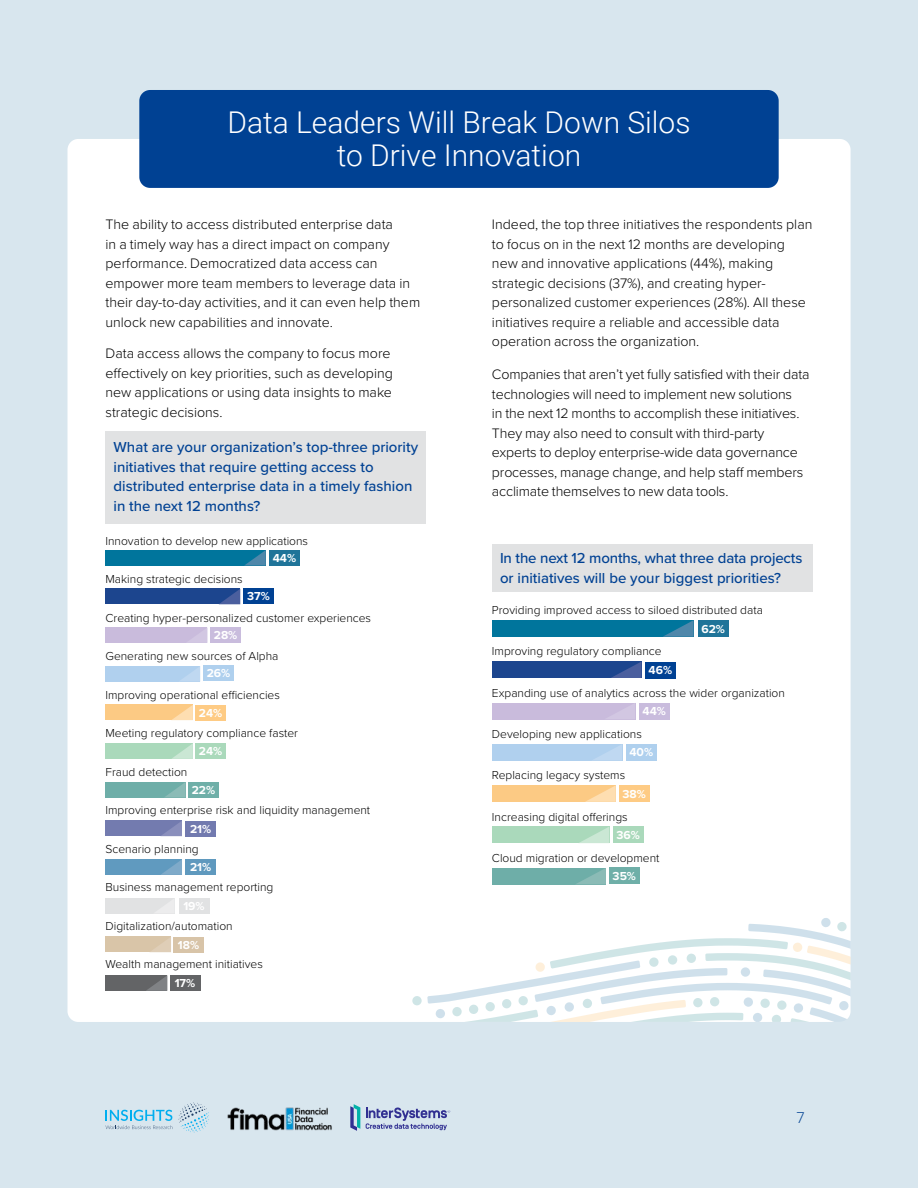
<style>
.page{position:relative;width:918px;height:1188px;background:#d8e6ee}
.page>*{position:absolute;margin:0;border:0;box-sizing:border-box;transform-origin:0 0}
.t1{font:300 30px/33px "Roboto";color:#fff;text-align:center}
.t2{font:500 15px/19.5px "Proxima Nova";color:#004193}
.t3{font:300 15px "Roboto";color:#004193}
.t4{font:300 14.25px/19.5px "Proxima Nova";color:#000}
.t5{font:300 12px "Proxima Nova";color:#000}
.t6{font:700 12px "Proxima Nova";color:#fff}
</style>
<div class="page">
<div style="left:68px;top:139px;width:783px;height:883px;background:#fff;border-radius:11px"></div>
<div style="left:139px;top:90px;width:640px;height:98px;background:#004193;border-radius:11px"></div>
<svg style="left:412px;top:917px;width:439px;height:105px"></svg>
<svg style="left:350px;top:1104px;width:10px;height:27px"></svg>
<svg style="left:366px;top:1108px;width:84px;height:22px"></svg>
<svg style="left:179px;top:1103px;width:30px;height:30px"></svg>
<svg style="left:106px;top:1110px;width:66px;height:19px"></svg>
<img style="left:227px;top:1107px;width:105px;height:23px">
<div style="left:492px;top:868px;width:114px;height:16px;background:#6eaea8"></div>
<div style="left:492px;top:827px;width:117px;height:16px;background:#aad9bb"></div>
<div style="left:492px;top:785px;width:124px;height:17px;background:#fcca84"></div>
<div style="left:492px;top:744px;width:130px;height:17px;background:#b0d0ee"></div>
<div style="left:492px;top:703px;width:143px;height:16px;background:#c9bbdc"></div>
<div style="left:492px;top:661px;width:150px;height:17px;background:#1c458e"></div>
<div style="left:492px;top:620px;width:202px;height:17px;background:#00759c"></div>
<svg style="left:663px;top:620px;width:31px;height:17px"></svg>
<svg style="left:611px;top:662px;width:31px;height:16px"></svg>
<svg style="left:607px;top:704px;width:28px;height:15px"></svg>
<svg style="left:594px;top:745px;width:28px;height:15px"></svg>
<svg style="left:585px;top:785px;width:31px;height:17px"></svg>
<svg style="left:579px;top:827px;width:30px;height:16px"></svg>
<svg style="left:577px;top:868px;width:29px;height:16px"></svg>
<div style="left:106px;top:432px;width:320px;height:92px;background:#e1e2e3"></div>
<div style="left:106px;top:975px;width:61px;height:16px;background:#636466"></div>
<div style="left:106px;top:937px;width:65px;height:15px;background:#d9c5a8"></div>
<div style="left:106px;top:898px;width:69px;height:15px;background:#e1e2e3"></div>
<div style="left:106px;top:859px;width:76px;height:16px;background:#609abf"></div>
<div style="left:106px;top:821px;width:76px;height:15px;background:#737baf"></div>
<div style="left:106px;top:782px;width:80px;height:15px;background:#6eaea8"></div>
<div style="left:106px;top:743px;width:87px;height:16px;background:#aad9bb"></div>
<div style="left:106px;top:705px;width:87px;height:15px;background:#fcca84"></div>
<div style="left:106px;top:666px;width:94px;height:16px;background:#b0d0ee"></div>
<div style="left:106px;top:627px;width:101px;height:16px;background:#c9bbdc"></div>
<div style="left:106px;top:589px;width:134px;height:15px;background:#1c458e"></div>
<div style="left:106px;top:550px;width:160px;height:16px;background:#00759c"></div>
<svg style="left:244px;top:550px;width:22px;height:16px"></svg>
<svg style="left:219px;top:589px;width:21px;height:15px"></svg>
<svg style="left:188px;top:629px;width:19px;height:13px"></svg>
<svg style="left:180px;top:667px;width:20px;height:14px"></svg>
<svg style="left:172px;top:705px;width:21px;height:15px"></svg>
<svg style="left:172px;top:744px;width:21px;height:15px"></svg>
<svg style="left:165px;top:782px;width:21px;height:15px"></svg>
<svg style="left:161px;top:821px;width:21px;height:15px"></svg>
<svg style="left:161px;top:860px;width:21px;height:15px"></svg>
<svg style="left:153px;top:900px;width:22px;height:14px"></svg>
<svg style="left:151px;top:937px;width:20px;height:15px"></svg>
<svg style="left:146px;top:976px;width:21px;height:15px"></svg>
<div style="left:270px;top:550px;width:30px;height:16px;background:#1f7499"></div>
<div style="left:698px;top:621px;width:30px;height:16px;background:#1f7499"></div>
<div style="left:645px;top:662px;width:30px;height:16px;background:#004193"></div>
<div style="left:639px;top:703px;width:30px;height:17px;background:#c9bcdd"></div>
<div style="left:626px;top:744px;width:30px;height:16px;background:#afd0ee"></div>
<div style="left:619px;top:785px;width:30px;height:17px;background:#fecb84"></div>
<div style="left:613px;top:826px;width:30px;height:17px;background:#aad9bb"></div>
<div style="left:609px;top:867px;width:30px;height:17px;background:#6fafa8"></div>
<div style="left:186px;top:821px;width:30px;height:15px;background:#727aaf"></div>
<div style="left:186px;top:859px;width:30px;height:16px;background:#5f99be"></div>
<div style="left:244px;top:589px;width:30px;height:15px;background:#004193"></div>
<div style="left:211px;top:627px;width:30px;height:16px;background:#c9bcdd"></div>
<div style="left:196px;top:705px;width:30px;height:15px;background:#fecb84"></div>
<div style="left:174px;top:937px;width:30px;height:15px;background:#d8c4a8"></div>
<div style="left:170px;top:975px;width:30px;height:16px;background:#636466"></div>
<div style="left:196px;top:743px;width:30px;height:16px;background:#aad9bb"></div>
<div style="left:204px;top:666px;width:30px;height:15px;background:#afd0ee"></div>
<div style="left:189px;top:782px;width:30px;height:16px;background:#6fafa8"></div>
<div style="left:179px;top:898px;width:30px;height:16px;background:#e1e2e3"></div>
<div style="left:492px;top:545px;width:320px;height:47px;background:#e1e2e3"></div>
<h1 class="t1" style="left:227px;top:105px;width:465px">Data Leaders Will Break Down Silos to Drive Innovation</h1>
<p class="t4" style="left:106px;top:214px;width:316px">The ability to access distributed enterprise data<br>in a timely way has a direct impact on company performance. Democratized data access can empower more team members to leverage data in their day-to-day activities, and it can even help them unlock new capabilities and innovate.</p>
<p class="t4" style="left:106px;top:343px;width:289px">Data access allows the company to focus more effectively on key priorities, such as developing new applications or using data insights to make strategic decisions.</p>
<p class="t2" style="left:114px;top:437px;width:306px">What are your organization’s top-three priority initiatives that require getting access to distributed enterprise data in a timely fashion in the next 12 months?</p>
<p class="t5" style="left:106px;top:532px;width:204px">Innovation to develop new applications</p>
<p class="t5" style="left:106px;top:570px;width:139px">Making strategic decisions</p>
<p class="t5" style="left:106px;top:609px;width:267px">Creating hyper-personalized customer experiences</p>
<p class="t5" style="left:106px;top:647px;width:175px">Generating new sources of Alpha</p>
<p class="t5" style="left:106px;top:686px;width:176px">Improving operational efficiencies</p>
<p class="t5" style="left:106px;top:724px;width:194px">Meeting regulatory compliance faster</p>
<p class="t5" style="left:106px;top:763px;width:83px">Fraud detection</p>
<p class="t5" style="left:106px;top:801px;width:266px">Improving enterprise risk and liquidity management</p>
<p class="t5" style="left:106px;top:840px;width:95px">Scenario planning</p>
<p class="t5" style="left:106px;top:878px;width:169px">Business management reporting</p>
<p class="t5" style="left:106px;top:917px;width:129px">Digitalization/automation</p>
<p class="t5" style="left:106px;top:955px;width:159px">Wealth management initiatives</p>
<p class="t6" style="left:273px;top:549px;width:25px">44%</p>
<p class="t6" style="left:247px;top:588px;width:24px">37%</p>
<p class="t6" style="left:214px;top:626px;width:25px">28%</p>
<p class="t6" style="left:207px;top:665px;width:25px">26%</p>
<p class="t6" style="left:199px;top:704px;width:25px">24%</p>
<p class="t6" style="left:199px;top:742px;width:25px">24%</p>
<p class="t6" style="left:192px;top:781px;width:25px">22%</p>
<p class="t6" style="left:190px;top:820px;width:23px">21%</p>
<p class="t6" style="left:190px;top:858px;width:23px">21%</p>
<p class="t6" style="left:183px;top:897px;width:23px">19%</p>
<p class="t6" style="left:178px;top:936px;width:23px">18%</p>
<p class="t6" style="left:175px;top:974px;width:22px">17%</p>
<p class="t4" style="left:492px;top:214px;width:322px">Indeed, the top three initiatives the respondents plan to focus on in the next 12 months are developing new and innovative applications (44%), making strategic decisions (37%), and creating hyper&shy;personalized customer experiences (28%). All these initiatives require a reliable and accessible data operation across the organization.</p>
<p class="t4" style="left:492px;top:364px;width:319px">Companies that aren’t yet fully satisfied with their data technologies will need to implement new solutions<br>in the next 12 months to accomplish these initiatives.<br>They may also need to consult with third-party experts to deploy enterprise-wide data governance processes, manage change, and help staff members acclimate themselves to new data tools.</p>
<p class="t2" style="left:500px;top:548px;width:304px">In the next 12 months, what three data projects or initiatives will be your biggest priorities?</p>
<p class="t5" style="left:492px;top:601px;width:272px">Providing improved access to siloed distributed data</p>
<p class="t5" style="left:492px;top:642px;width:171px">Improving regulatory compliance</p>
<p class="t5" style="left:492px;top:684px;width:295px">Expanding use of analytics across the wider organization</p>
<p class="t5" style="left:492px;top:725px;width:151px">Developing new applications</p>
<p class="t5" style="left:492px;top:766px;width:135px">Replacing legacy systems</p>
<p class="t5" style="left:492px;top:808px;width:137px">Increasing digital offerings</p>
<p class="t5" style="left:492px;top:849px;width:169px">Cloud migration or development</p>
<p class="t6" style="left:701px;top:620px;width:25px">62%</p>
<p class="t6" style="left:649px;top:661px;width:25px">46%</p>
<p class="t6" style="left:643px;top:702px;width:25px">44%</p>
<p class="t6" style="left:629px;top:743px;width:25px">40%</p>
<p class="t6" style="left:623px;top:785px;width:25px">38%</p>
<p class="t6" style="left:617px;top:826px;width:25px">36%</p>
<p class="t6" style="left:613px;top:867px;width:25px">35%</p>
<p class="t3" style="left:796px;top:1107px;width:10px">7</p>
</div>
